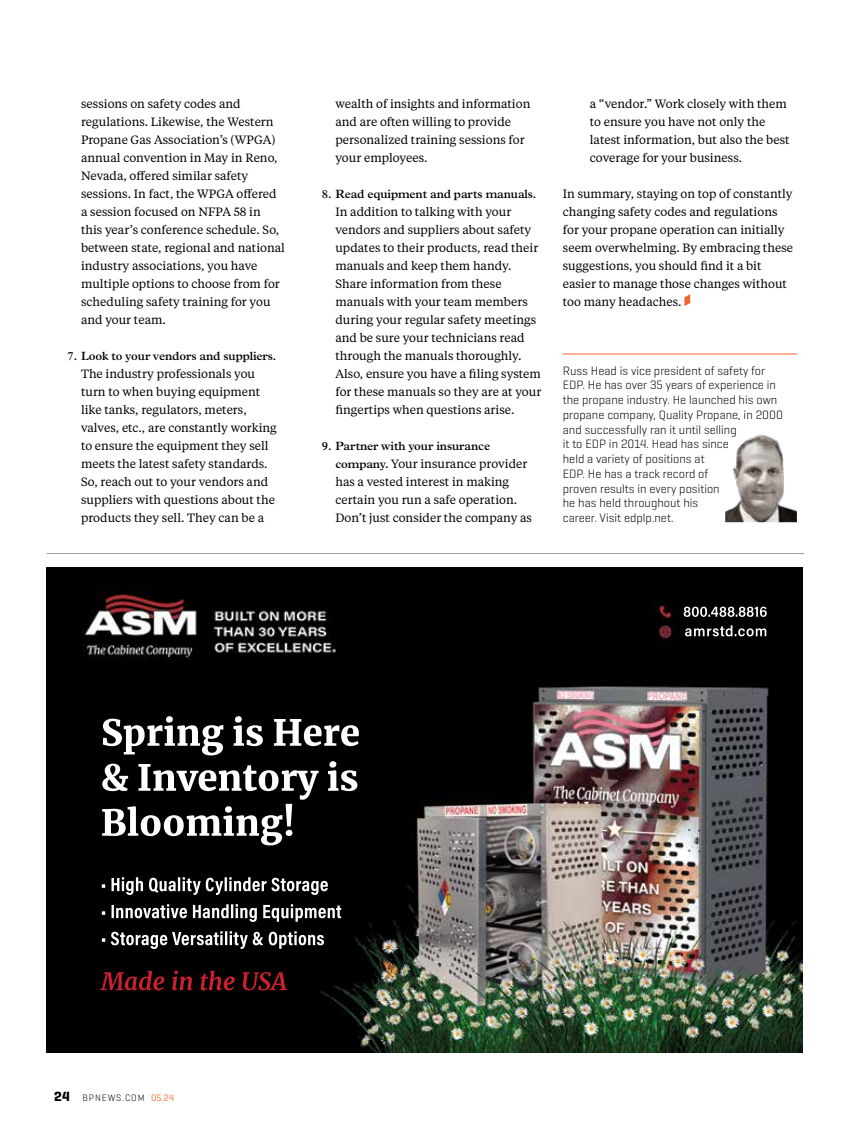
<style>
.page{position:relative;width:851px;height:1134px;background:#fff}
.page>*{position:absolute;margin:0;border:0;box-sizing:border-box;transform-origin:0 0}
.t1{font:700 13.65px "Geogrotesque";color:#000}
.t2{font:300 12.3px/14.7px "Geogrotesque";color:#000}
.t3{font:12px/18px "Tiempos Text";color:#000}
.t4{font:600 12px "Plantin MT Pro";letter-spacing:-.01em;color:#000}
.t5{font:300 9.45px "Geogrotesque";letter-spacing:.1em;color:#000}
.s1{font-family:"Plantin MT Pro";font-weight:600}
.s2{font-weight:400;color:#f2652f}
</style>
<div class="page">
<svg style="left:684px;top:294px;width:6px;height:12px"></svg>
<img style="left:47px;top:567px;width:755px;height:486px">
<svg style="left:682px;top:606px;width:85px;height:31px;background:#414141"></svg>
<img style="left:99px;top:876px;width:243px;height:115px">
<hr style="left:46px;top:553px;width:758px;height:1px;background:#a1a1a4">
<hr style="left:562px;top:354px;width:234px;height:1px;background:#f2652f">
<img style="left:725px;top:434px;width:71px;height:88px">
<p class="t3" style="left:81px;top:94px;width:205px">sessions on safety codes and regulations. Likewise, the Western<br>Propane Gas Association’s (WPGA) annual convention in May in Reno,<br>Nevada, offered similar safety sessions. In fact, the WPGA offered a session focused on NFPA 58 in this year’s conference schedule. So, between state, regional and national industry associations, you have multiple options to choose from for scheduling safety training for you and your team.</p>
<p class="t4" style="left:68px;top:349px;width:210px">7. Look to your vendors and suppliers.</p>
<p class="t3" style="left:81px;top:364px;width:197px">The industry professionals you turn to when buying equipment like tanks, regulators, meters, valves, etc., are constantly working to ensure the equipment they sell meets the latest safety standards.<br>So, reach out to your vendors and suppliers with questions about the products they sell. They can be a</p>
<p class="t3" style="left:335px;top:94px;width:196px">wealth of insights and information and are often willing to provide personalized training sessions for your employees.</p>
<p class="t4" style="left:322px;top:187px;width:216px">8. Read equipment and parts manuals.</p>
<p class="t3" style="left:335px;top:202px;width:207px">In addition to talking with your vendors and suppliers about safety updates to their products, read their manuals and keep them handy.<br>Share information from these manuals with your team members during your regular safety meetings and be sure your technicians read through the manuals thoroughly.<br>Also, ensure you have a filing system for these manuals so they are at your fingertips when questions arise.</p>
<p class="t4" style="left:322px;top:439px;width:170px">9. Partner with your insurance</p>
<p class="t3" style="left:335px;top:454px;width:198px"><span class="s1">company.</span> Your insurance provider has a vested interest in making certain you run a safe operation.<br>Don’t just consider the company as</p>
<p class="t3" style="left:589px;top:94px;width:201px">a “vendor.” Work closely with them to ensure you have not only the latest information, but also the best coverage for your business.</p>
<p class="t3" style="left:562px;top:184px;width:232px">In summary, staying on top of constantly changing safety codes and regulations for your propane operation can initially seem overwhelming. By embracing these suggestions, you should find it a bit easier to manage those changes without too many headaches.</p>
<p class="t2" style="left:562px;top:363px;width:221px">Russ Head is vice president of safety for EDP. He has over 35 years of experience in the propane industry. He launched his own propane company, Quality Propane, in 2000 and successfully ran it until selling<br>it to EDP in 2014. Head has since<br>held a variety of positions at<br>EDP. He has a track record of<br>proven results in every position<br>he has held throughout his<br>career. Visit edplp.net.</p>
<p class="t1" style="left:54px;top:1088px;width:17px">24</p>
<p class="t5" style="left:82px;top:1092px;width:93px">BPNEWS.COM <span class="s2">05.24</span></p>
</div>
